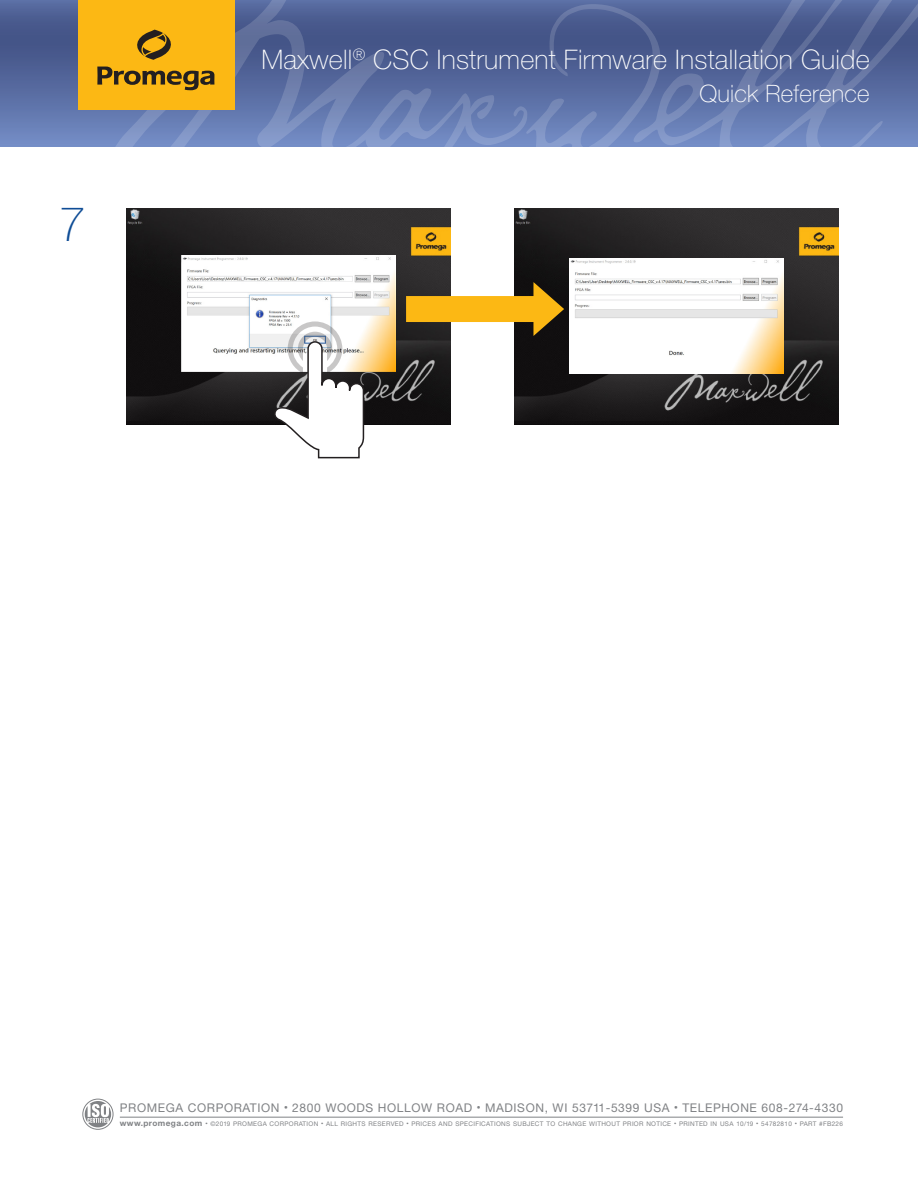
<style>
.page{position:relative;width:918px;height:1188px;background:#fff}
.page>*{position:absolute;margin:0;border:0;box-sizing:border-box;transform-origin:0 0}
.t1{font:100 48px "Helvetica Neue";color:#0f4d96}
.t2{font:100 27px "Helvetica Neue";letter-spacing:.01em;color:#fff}
.t3{font:100 24px "Helvetica Neue";letter-spacing:.01em;color:#fff}
.t4{font:12px "Helvetica Neue";letter-spacing:.05em;color:#808285}
.t5{font:6.3px "Helvetica Neue";letter-spacing:.05em;color:#808285}
.s1{font-weight:700;font-size:8.25px}
</style>
<div class="page">
<svg style="left:0;top:0;width:95px;height:147px;background:#576ba0"></svg>
<svg style="left:95px;top:0;width:270px;height:147px;background:#6175a8"></svg>
<svg style="left:365px;top:0;width:553px;height:147px;background:#5a6da1"></svg>
<div style="left:78px;top:0;width:157px;height:110px;background:#fcb814"></div>
<svg style="left:137px;top:30px;width:34px;height:30px"></svg>
<svg style="left:97px;top:67px;width:117px;height:23px"></svg>
<img style="left:126px;top:208px;width:324px;height:216px">
<img style="left:515px;top:208px;width:324px;height:216px">
<div style="left:82px;top:1099px;width:31px;height:31px;border:1px solid #808285;border-radius:50%"></div>
<svg style="left:85px;top:1101px;width:26px;height:26px"></svg>
<hr style="left:120px;top:1117px;width:723px;height:1px;background:#808285">
<img style="left:181px;top:255px;width:215px;height:116px">
<img style="left:570px;top:258px;width:214px;height:116px">
<svg style="left:406px;top:282px;width:158px;height:54px"></svg>
<svg style="left:272px;top:321px;width:93px;height:138px"></svg>
<p class="t1" style="left:59px;top:196px;width:28px">7</p>
<h2 class="t2" style="left:261px;top:43px;width:610px">Maxwell<sup>®</sup> CSC Instrument Firmware Installation Guide</h2>
<h3 class="t3" style="left:700px;top:80px;width:172px">Quick Reference</h3>
<p class="t4" style="left:120px;top:1101px;width:725px">PROMEGA CORPORATION <sup>•</sup> 2800 WOODS HOLLOW ROAD <sup>•</sup> MADISON, WI 53711-5399 USA <sup>•</sup> TELEPHONE 608-274-4330</p>
<p class="t5" style="left:120px;top:1120px;width:725px"><span class="s1">www.promega.com</span> <sup>•</sup> ©2019 PROMEGA CORPORATION <sup>•</sup> ALL RIGHTS RESERVED <sup>•</sup> PRICES AND SPECIFICATIONS SUBJECT TO CHANGE WITHOUT PRIOR NOTICE <sup>•</sup> PRINTED IN USA 10/19 <sup>•</sup> 54782810 <sup>•</sup> PART #FB226</p>
</div>
